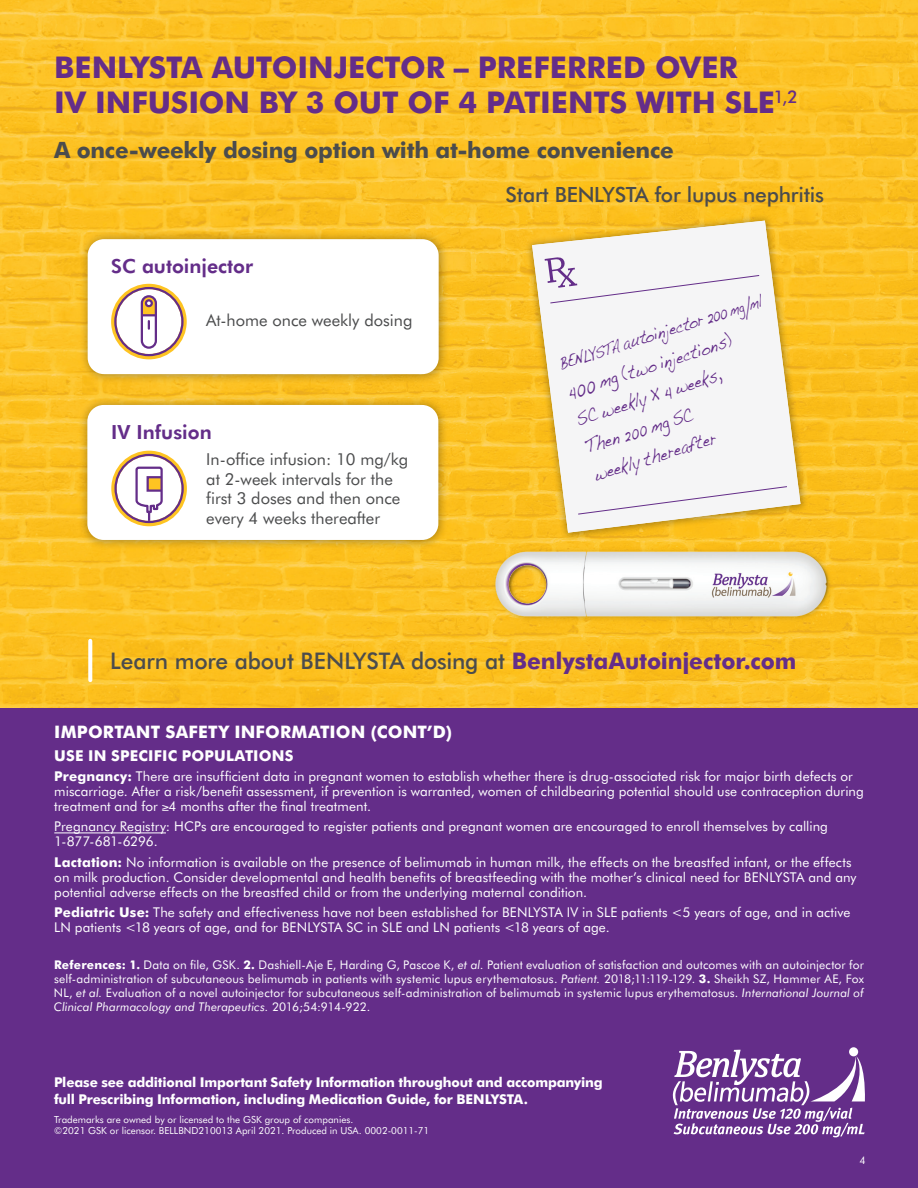
<style>
.page{position:relative;width:918px;height:1188px;background:#fff}
.page>*{position:absolute;margin:0;border:0;box-sizing:border-box;transform-origin:0 0}
.t1{font:700 30px/34.5px "Futura BT";letter-spacing:-.005em;color:#642d89}
.t2{font:500 22.95px "Futura BT";letter-spacing:-.01em;color:#4b4c4d}
.t3{font:700 22.5px "Futura BT";letter-spacing:-.01em;color:#4b4c4d}
.t4{font:500 21px "Futura BT";letter-spacing:-.01em;color:#4b4c4d}
.t5{font:800 19.5px "Futura BT";color:#642d89}
.t6{font:700 17.25px "Futura BT";letter-spacing:.01em;color:#fff}
.t7{font:16.95px/29.1px "Dakota";color:#642d89;scale:.75 1}
.t8{font:16.5px/19.5px "Futura BT";color:#4b4c4d}
.t9{font:16.5px "Dakota";color:#642d89;scale:.75 1}
.t10{font:700 15px "Futura BT";letter-spacing:.01em;color:#fff}
.t11{font:13.5px/15px "Futura BT";letter-spacing:.005em;color:#fff}
.t12{font:700 13.5px/16.2px "Futura BT";letter-spacing:-.015em;color:#fff}
.t13{font:12px/14.2px "Futura BT";letter-spacing:.015em;color:#fff;text-align:justify}
.t14{font:10.5px "Futura BT";color:#fff}
.t15{font:9.75px/11.2px "Futura BT";color:#fff}
.s1{font-size:15.75px}
.s2{font-size:14.4px}
.s3{font-size:15.6px}
.s4{font-size:14.25px}
.s5{font-size:16.95px}
.s6{font-size:13.65px}
.s7{font-size:15px}
.s8{font-weight:700;color:#642d89}
.s9{font-weight:700}
.s10{font-style:italic}
</style>
<div class="page">
<img style="left:0;top:0;width:918px;height:708px">
<div style="left:0;top:708px;width:918px;height:480px;background:#642d89"></div>
<hr style="left:54px;top:833px;width:112px;height:1px;background:#fff">
<div style="left:849px;top:1047px;width:9px;height:9px;background:#fff;border-radius:50%"></div>
<svg style="left:672px;top:1050px;width:193px;height:87px"></svg>
<hr style="left:917px;top:0;width:1px;height:96px;background:#642d89">
<hr style="left:917px;top:54px;width:1px;height:54px;background:#fff">
<svg style="left:88px;top:641px;width:4px;height:39px"></svg>
<div style="left:525px;top:213px;width:284px;height:328px;background:#000001;opacity:.3"></div>
<svg style="left:532px;top:221px;width:268px;height:312px;fill:#f5f5f6"></svg>
<svg style="left:577px;top:486px;width:211px;height:29px"></svg>
<div style="left:79px;top:230px;width:370px;height:155px;background:#000001;opacity:.3"></div>
<div style="left:88px;top:239px;width:351px;height:135px;background:#fff;border-radius:16px"></div>
<svg style="left:111px;top:284px;width:76px;height:75px"></svg>
<div style="left:141px;top:295px;width:16px;height:54px;border:2px solid #642d89;border-radius:7px"></div>
<div style="left:145px;top:299px;width:8px;height:8px;border:2px solid #642d89;border-radius:50%"></div>
<div style="left:78px;top:396px;width:371px;height:155px;background:#000001;opacity:.3"></div>
<div style="left:87px;top:405px;width:351px;height:135px;background:#fff;border-radius:16px"></div>
<svg style="left:111px;top:451px;width:76px;height:75px"></svg>
<div style="left:147px;top:476px;width:16px;height:16px;border:2px solid #642d89"></div>
<img style="left:476px;top:541px;width:378px;height:96px">
<div style="left:545px;top:257px;width:215px;height:64px;background:#f5f5f6"></div>
<h1 class="t1" style="left:54px;top:50px;width:746px">BENLYSTA AUTOINJECTOR – PREFERRED OVER<br>IV INFUSION BY 3 OUT OF 4 PATIENTS WITH SLE<sup>1,2</sup></h1>
<h3 class="t3" style="left:54px;top:137px;width:621px">A once-weekly dosing option with at-home convenience</h3>
<h3 class="t4" style="left:506px;top:182px;width:320px">Start BENLYSTA for lupus nephritis</h3>
<h3 class="t5" style="left:111px;top:254px;width:143px">SC autoinjector</h3>
<p class="t8" style="left:206px;top:310px;width:208px">At-home once weekly dosing</p>
<h3 class="t5" style="left:111px;top:420px;width:102px">IV Infusion</h3>
<p class="t8" style="left:206px;top:449px;width:204px">In-office infusion: 10 mg/kg at 2-week intervals for the first 3 doses and then once every 4 weeks thereafter</p>
<p class="t9" style="left:556px;top:355px;width:285px;rotate:-18deg"><span class="s1">BEN</span><span class="s2">LYSTA</span> a<span class="s3">u</span>toinje<span class="s4">c</span>tor <span class="s5">2</span><span class="s6">00</span> <span class="s1">m</span><span class="s7">g</span> <span class="s1">ml</span></p>
<p class="t7" style="left:563px;top:381px;width:231px;rotate:-18deg">400 mg (two inje<span class="s4">c</span>tions)<br>SC weekly X 4 weeks,<br>Then 2<span class="s2">00</span> mg SC<br>weekly thereafter</p>
<h2 class="t2" style="left:110px;top:646px;width:688px">Learn more about BENLYSTA dosing at <span class="s8">BenlystaAutoinjector.com</span></h2>
<p class="t6" style="left:54px;top:721px;width:399px">IMPORTANT SAFETY INFORMATION (CONT’D)</p>
<p class="t10" style="left:54px;top:746px;width:241px">USE IN SPECIFIC POPULATIONS</p>
<p class="t11" style="left:54px;top:769px;width:811px"><span class="s9">Pregnancy:</span> There are insufficient data in pregnant women to establish whether there is drug-associated risk for major birth defects or miscarriage. After a risk/benefit assessment, if prevention is warranted, women of childbearing potential should use contraception during treatment and for ≥4 months after the final treatment.</p>
<p class="t11" style="left:54px;top:819px;width:775px">Pregnancy Registry: HCPs are encouraged to register patients and pregnant women are encouraged to enroll themselves by calling<br>1-877-681-6296.</p>
<p class="t11" style="left:54px;top:854px;width:804px"><span class="s9">Lactation:</span> No information is available on the presence of belimumab in human milk, the effects on the breastfed infant, or the effects on milk production. Consider developmental and health benefits of breastfeeding with the mother’s clinical need for BENLYSTA and any potential adverse effects on the breastfed child or from the underlying maternal condition.</p>
<p class="t11" style="left:54px;top:905px;width:798px"><span class="s9">Pediatric Use:</span> The safety and effectiveness have not been established for BENLYSTA IV in SLE patients &lt;5 years of age, and in active<br>LN patients &lt;18 years of age, and for BENLYSTA SC in SLE and LN patients &lt;18 years of age.</p>
<p class="t13" style="left:54px;top:957px;width:811px"><span class="s9">References: 1.</span> Data on file, GSK. <span class="s9">2.</span> Dashiell-Aje E, Harding G, Pascoe K, <span class="s10">et al.</span> Patient evaluation of satisfaction and outcomes with an autoinjector for self-administration of subcutaneous belimumab in patients with systemic lupus erythematosus. <span class="s10">Patient.</span> 2018;11:119-129. <span class="s9">3.</span> Sheikh SZ, Hammer AE, Fox NL, <span class="s10">et al.</span> Evaluation of a novel autoinjector for subcutaneous self-administration of belimumab in systemic lupus erythematosus. <span class="s10">International Journal of Clinical Pharmacology and Therapeutics.</span> 2016;54:914-922.</p>
<p class="t12" style="left:54px;top:1074px;width:550px">Please see additional Important Safety Information throughout and accompanying full Prescribing Information, including Medication Guide, for BENLYSTA.</p>
<p class="t15" style="left:54px;top:1114px;width:377px">Trademarks are owned by or licensed to the GSK group of companies.<br>©2021 GSK or licensor. BELLBND210013 April 2021. Produced in USA. 0002-0011-71</p>
<p class="t14" style="left:859px;top:1154px;width:8px">4</p>
</div>
